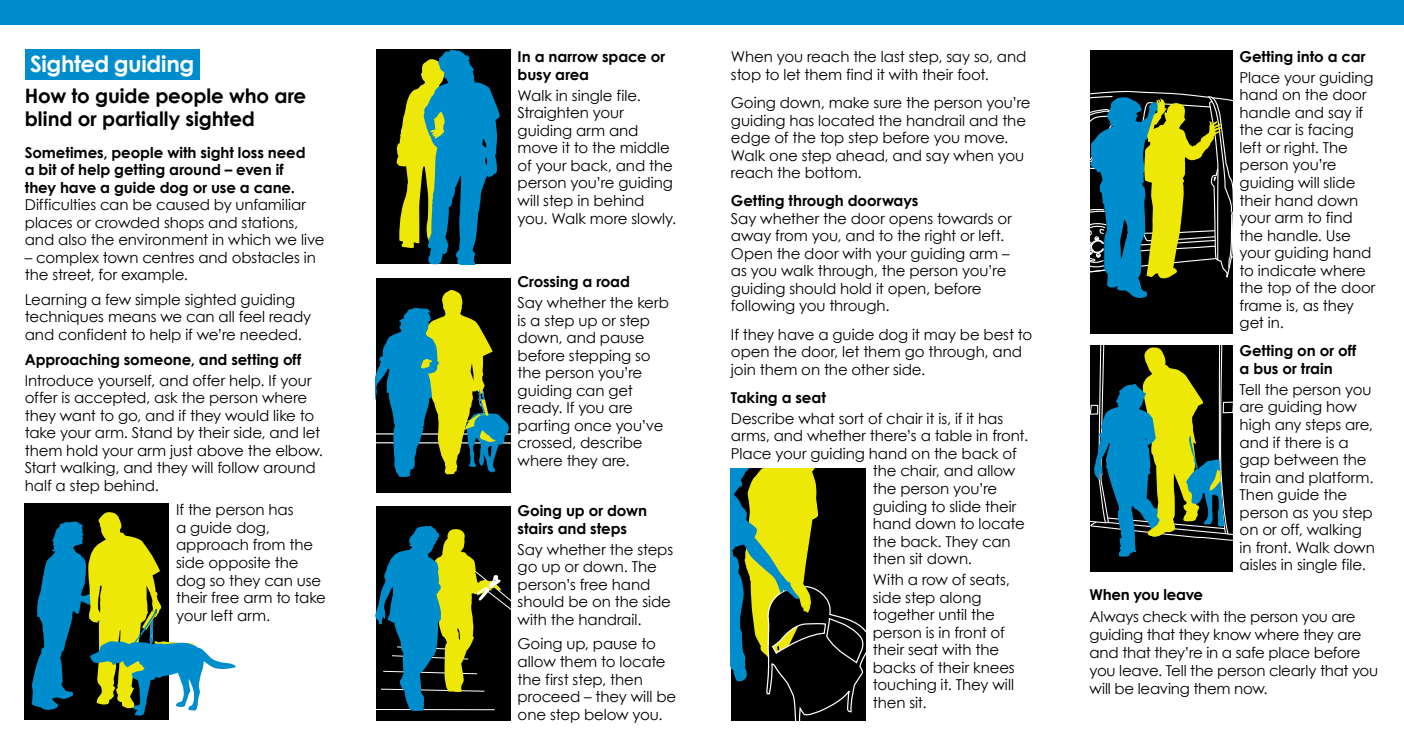
<style>
.page{position:relative;width:1404px;height:745px;background:#fff}
.page>*{position:absolute;margin:0;border:0;box-sizing:border-box;transform-origin:0 0}
.t1{font:700 22.5px "Century Gothic";letter-spacing:-.015em;color:#fff}
.t2{font:700 19.88px/23.1px "Century Gothic";letter-spacing:-.005em;color:#000}
.t3{font:15px/17.5px "Century Gothic";letter-spacing:-.005em;color:#000}
.t4{font:700 15px/17.5px "Century Gothic";letter-spacing:-.005em;color:#000}
</style>
<div class="page">
<div style="left:0;top:0;width:1403px;height:25px;background:#008dcd"></div>
<div style="left:25px;top:503px;width:144px;height:216px;background:#000"></div>
<svg style="left:31px;top:512px;width:205px;height:203px"></svg>
<div style="left:25px;top:50px;width:175px;height:30px;background:#008dcd"></div>
<div style="left:376px;top:50px;width:134px;height:214px;background:#000"></div>
<svg style="left:396px;top:50px;width:103px;height:214px"></svg>
<div style="left:376px;top:278px;width:134px;height:214px;background:#000"></div>
<hr style="left:376px;top:442px;width:134px;height:1px;background:#fff">
<hr style="left:376px;top:433px;width:134px;height:1px;background:#fff">
<svg style="left:376px;top:289px;width:133px;height:188px"></svg>
<div style="left:376px;top:506px;width:134px;height:214px;background:#000"></div>
<svg style="left:376px;top:526px;width:134px;height:185px"></svg>
<svg style="left:731px;top:468px;width:134px;height:252px;background:#3f4c1d"></svg>
<div style="left:1089px;top:50px;width:143px;height:283px;background:#000"></div>
<svg style="left:1089px;top:90px;width:144px;height:210px"></svg>
<div style="left:1089px;top:345px;width:143px;height:225px;background:#000"></div>
<svg style="left:1089px;top:345px;width:143px;height:212px"></svg>
<h1 class="t1" style="left:30px;top:49px;width:166px">Sighted guiding</h1>
<h2 class="t2" style="left:25px;top:83px;width:283px">How to guide people who are blind or partially sighted</h2>
<p class="t4" style="left:25px;top:143px;width:282px">Sometimes, people with sight loss need a bit of help getting around – even if they have a guide dog or use a cane.</p>
<p class="t3" style="left:25px;top:196px;width:301px">Difficulties can be caused by unfamiliar places or crowded shops and stations, and also the environment in which we live</p>
<p class="t3" style="left:25px;top:248px;width:292px">– complex town centres and obstacles in the street, for example.</p>
<p class="t3" style="left:25px;top:290px;width:288px">Learning a few simple sighted guiding techniques means we can all feel ready and confident to help if we’re needed.</p>
<p class="t4" style="left:25px;top:350px;width:278px">Approaching someone, and setting off</p>
<p class="t3" style="left:25px;top:371px;width:299px">Introduce yourself, and offer help. If your offer is accepted, ask the person where they want to go, and if they would like to take your arm. Stand by their side, and let them hold your arm just above the elbow.<br>Start walking, and they will follow around half a step behind.</p>
<p class="t3" style="left:176px;top:500px;width:151px">If the person has<br>a guide dog, approach from the side opposite the dog so they can use their free arm to take your left arm.</p>
<p class="t4" style="left:517px;top:48px;width:149px">In a narrow space or busy area</p>
<p class="t3" style="left:517px;top:86px;width:160px">Walk in single file.<br>Straighten your guiding arm and move it to the middle of your back, and the person you’re guiding will step in behind you. Walk more slowly.</p>
<p class="t4" style="left:517px;top:272px;width:114px">Crossing a road</p>
<p class="t3" style="left:517px;top:293px;width:153px">Say whether the kerb is a step up or step down, and pause before stepping so the person you’re guiding can get ready. If you are parting once you’ve crossed, describe where they are.</p>
<p class="t4" style="left:517px;top:501px;width:131px">Going up or down stairs and steps</p>
<p class="t3" style="left:517px;top:540px;width:157px">Say whether the steps go up or down. The person’s free hand should be on the side with the handrail.</p>
<p class="t3" style="left:517px;top:634px;width:160px">Going up, pause to allow them to locate the first step, then proceed – they will be one step below you.</p>
<p class="t3" style="left:731px;top:48px;width:297px">When you reach the last step, say so, and stop to let them find it with their foot.</p>
<p class="t3" style="left:731px;top:94px;width:301px">Going down, make sure the person you’re guiding has located the handrail and the edge of the top step before you move.<br>Walk one step ahead, and say when you reach the bottom.</p>
<p class="t4" style="left:731px;top:191px;width:189px">Getting through doorways</p>
<p class="t3" style="left:731px;top:209px;width:282px">Say whether the door opens towards or away from you, and to the right or left.<br>Open the door with your guiding arm – as you walk through, the person you’re guiding should hold it open, before following you through.</p>
<p class="t3" style="left:731px;top:325px;width:303px">If they have a guide dog it may be best to open the door, let them go through, and join them on the other side.</p>
<p class="t4" style="left:731px;top:388px;width:96px">Taking a seat</p>
<p class="t3" style="left:731px;top:409px;width:274px">Describe what sort of chair it is, if it has</p>
<p class="t3" style="left:731px;top:426px;width:299px">arms, and whether there’s a table in front.</p>
<p class="t3" style="left:731px;top:444px;width:287px">Place your guiding hand on the back of</p>
<p class="t3" style="left:872px;top:462px;width:144px">the chair, and allow</p>
<p class="t3" style="left:872px;top:479px;width:126px">the person you’re</p>
<p class="t3" style="left:872px;top:497px;width:145px">guiding to slide their</p>
<p class="t3" style="left:872px;top:514px;width:153px">hand down to locate</p>
<p class="t3" style="left:872px;top:532px;width:139px">the back. They can</p>
<p class="t3" style="left:872px;top:549px;width:101px">then sit down.</p>
<p class="t3" style="left:872px;top:570px;width:143px">With a row of seats, side step along together until the person is in front of their seat with the backs of their knees touching it. They will then sit.</p>
<p class="t4" style="left:1239px;top:47px;width:127px">Getting into a car</p>
<p class="t3" style="left:1239px;top:68px;width:137px">Place your guiding hand on the door handle and say if the car is facing left or right. The person you’re guiding will slide their hand down your arm to find the handle. Use your guiding hand to indicate where the top of the door frame is, as they get in.</p>
<p class="t4" style="left:1239px;top:341px;width:118px">Getting on or off a bus or train</p>
<p class="t3" style="left:1239px;top:380px;width:137px">Tell the person you are guiding how high any steps are, and if there is a gap between the train and platform.<br>Then guide the person as you step on or off, walking in front. Walk down aisles in single file.</p>
<p class="t4" style="left:1089px;top:585px;width:115px">When you leave</p>
<p class="t3" style="left:1089px;top:606px;width:290px;line-height:18px">Always check with the person you are guiding that they know where they are and that they’re in a safe place before you leave. Tell the person clearly that you will be leaving them now.</p>
</div>
